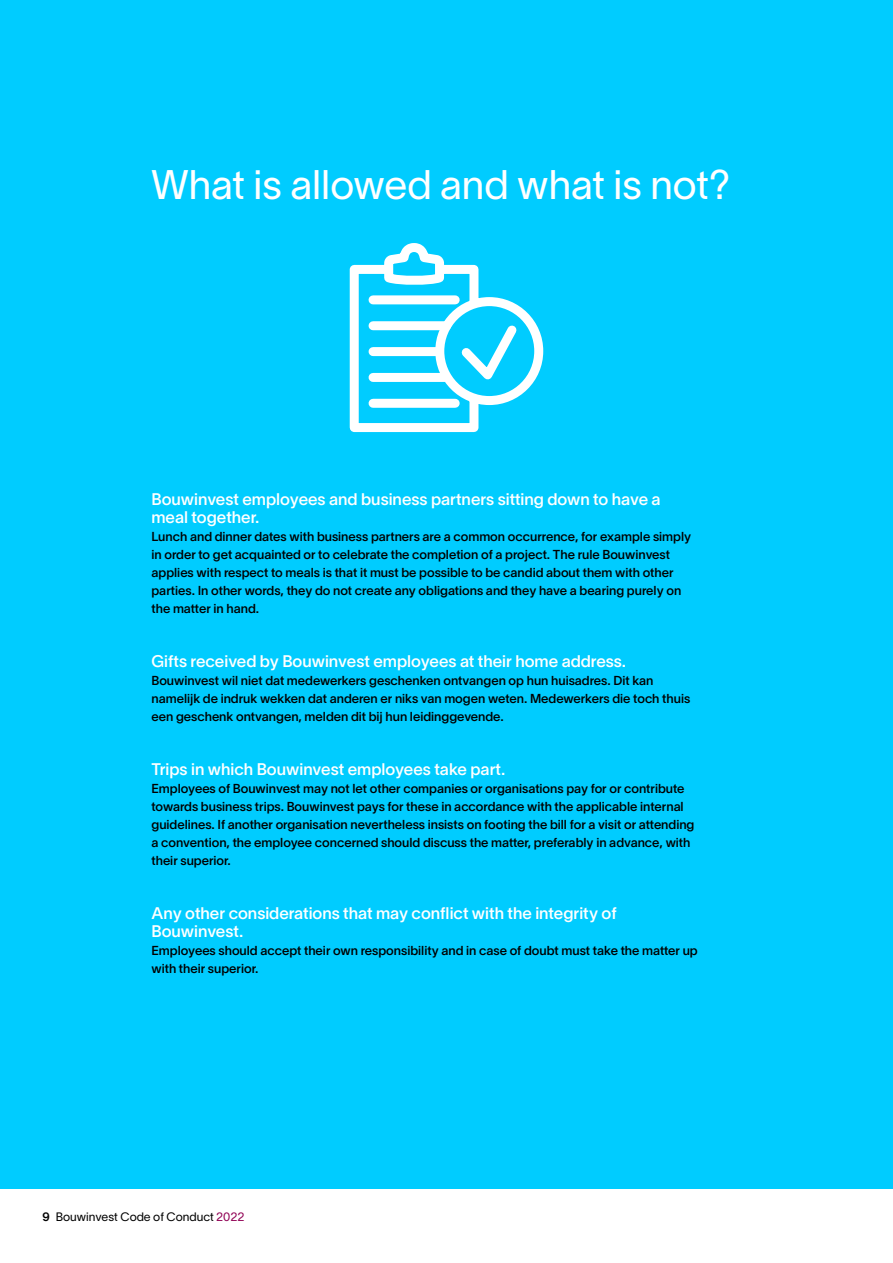
<style>
.page{position:relative;width:893px;height:1263px;background:#fff}
.page>*{position:absolute;margin:0;border:0;box-sizing:border-box;transform-origin:0 0}
.t1{font:40.5px "Lausanne 300";color:#fff}
.t2{font:16.5px/18px "Lausanne 500";color:#fff}
.t3{font:12.75px/18px "Lausanne 500";color:#000}
.t4{font:12px "Lausanne 300";color:#000}
.s1{font-family:"Lausanne 600"}
.s2{color:#900054}
</style>
<div class="page">
<div style="left:0;top:0;width:893px;height:1188px;background:#0cf"></div>
<svg style="left:349px;top:243px;width:195px;height:190px"></svg>
<h1 class="t1" style="left:151px;top:159px;width:581px">What is allowed and what is not?</h1>
<p class="t2" style="left:151px;top:490px;width:511px">Bouwinvest employees and business partners sitting down to have a meal together.</p>
<p class="t3" style="left:151px;top:527px;width:541px">Lunch and dinner dates with business partners are a common occurrence, for example simply in order to get acquainted or to celebrate the completion of a project. The rule Bouwinvest applies with respect to meals is that it must be possible to be candid about them with other parties. In other words, they do not create any obligations and they have a bearing purely on the matter in hand.</p>
<p class="t2" style="left:151px;top:652px;width:476px">Gifts received by Bouwinvest employees at their home address.</p>
<p class="t3" style="left:151px;top:671px;width:540px">Bouwinvest wil niet dat medewerkers geschenken ontvangen op hun huisadres. Dit kan namelijk de indruk wekken dat anderen er niks van mogen weten. Medewerkers die toch thuis een geschenk ontvangen, melden dit bij hun leidinggevende.</p>
<p class="t2" style="left:151px;top:760px;width:355px">Trips in which Bouwinvest employees take part.</p>
<p class="t3" style="left:151px;top:779px;width:544px">Employees of Bouwinvest may not let other companies or organisations pay for or contribute towards business trips. Bouwinvest pays for these in accordance with the applicable internal guidelines. If another organisation nevertheless insists on footing the bill for a visit or attending a convention, the employee concerned should discuss the matter, preferably in advance, with their superior.</p>
<p class="t2" style="left:151px;top:904px;width:467px">Any other considerations that may conflict with the integrity of<br>Bouwinvest.</p>
<p class="t3" style="left:151px;top:941px;width:548px">Employees should accept their own responsibility and in case of doubt must take the matter up with their superior.</p>
<p class="t4" style="left:43px;top:1209px;width:203px"><span class="s1">9</span> Bouwinvest Code of Conduct <span class="s2">2022</span></p>
</div>
